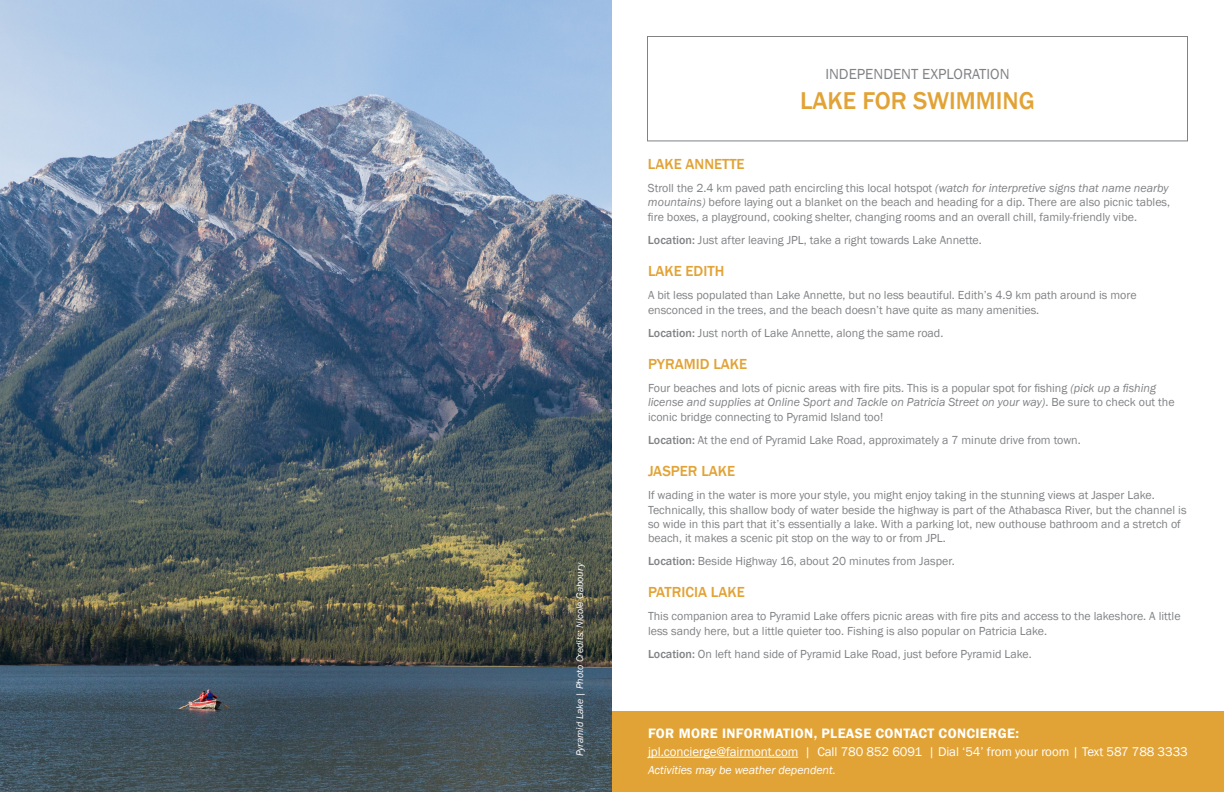
<style>
.page{position:relative;width:1224px;height:792px;background:#fff}
.page>*{position:absolute;margin:0;border:0;box-sizing:border-box;transform-origin:0 0}
.t1{font:500 25px "Franklin Gothic";color:#e2a336}
.t2{font:500 15px "Franklin Gothic";color:#e2a336}
.t3{font:15px "Franklin Gothic";color:#808285}
.t4{font:600 14px "Franklin Gothic";letter-spacing:.025em;color:#fff}
.t5{font:13px "Franklin Gothic";letter-spacing:-.005em;color:#fff}
.t6{font:12px/14.4px "Franklin Gothic";color:#808285}
.t7{font:italic 12px "Franklin Gothic";letter-spacing:-.005em;color:#fff}
.t8{font:italic 10px "Franklin Gothic";color:#fff}
.s1{font-style:italic}
.s2{font-weight:500}
</style>
<div class="page">
<div style="left:612px;top:711px;width:612px;height:81px;background:#e2a336"></div>
<hr style="left:648px;top:757px;width:150px;height:1px;background:#fff">
<div style="left:647px;top:36px;width:541px;height:105px;border:1px solid #808285"></div>
<img style="left:0;top:0;width:612px;height:792px">
<p class="t8" style="left:573px;top:756px;width:196px;rotate:-90deg">Pyramid Lake | Photo Credits: Nicole Gaboury</p>
<p class="t3" style="left:825px;top:65px;width:186px">INDEPENDENT EXPLORATION</p>
<h1 class="t1" style="left:800px;top:85px;width:236px">LAKE FOR SWIMMING</h1>
<p class="t2" style="left:648px;top:155px;width:98px">LAKE ANNETTE</p>
<p class="t6" style="left:648px;top:181px;width:524px">Stroll the 2.4 km paved path encircling this local hotspot <span class="s1">(watch for interpretive signs that name nearby mountains)</span> before laying out a blanket on the beach and heading for a dip. There are also picnic tables, fire boxes, a playground, cooking shelter, changing rooms and an overall chill, family-friendly vibe.</p>
<p class="t6" style="left:648px;top:233px;width:335px"><span class="s2">Location:</span> Just after leaving JPL, take a right towards Lake Annette.</p>
<p class="t2" style="left:648px;top:262px;width:78px">LAKE EDITH</p>
<p class="t6" style="left:648px;top:288px;width:490px">A bit less populated than Lake Annette, but no less beautiful. Edith’s 4.9 km path around is more ensconced in the trees, and the beach doesn’t have quite as many amenities.</p>
<p class="t6" style="left:648px;top:326px;width:297px"><span class="s2">Location:</span> Just north of Lake Annette, along the same road.</p>
<p class="t2" style="left:648px;top:355px;width:101px">PYRAMID LAKE</p>
<p class="t6" style="left:648px;top:381px;width:528px">Four beaches and lots of picnic areas with fire pits. This is a popular spot for fishing <span class="s1">(pick up a fishing license and supplies at Online Sport and Tackle on Patricia Street on your way)</span>. Be sure to check out the iconic bridge connecting to Pyramid Island too!</p>
<p class="t6" style="left:648px;top:433px;width:434px"><span class="s2">Location:</span> At the end of Pyramid Lake Road, approximately a 7 minute drive from town.</p>
<p class="t2" style="left:648px;top:462px;width:89px">JASPER LAKE</p>
<p class="t6" style="left:648px;top:488px;width:540px">If wading in the water is more your style, you might enjoy taking in the stunning views at Jasper Lake.<br>Technically, this shallow body of water beside the highway is part of the Athabasca River, but the channel is so wide in this part that it’s essentially a lake. With a parking lot, new outhouse bathroom and a stretch of beach, it makes a scenic pit stop on the way to or from JPL.</p>
<p class="t6" style="left:648px;top:554px;width:308px"><span class="s2">Location:</span> Beside Highway 16, about 20 minutes from Jasper.</p>
<p class="t2" style="left:648px;top:583px;width:98px">PATRICIA LAKE</p>
<p class="t6" style="left:648px;top:609px;width:534px">This companion area to Pyramid Lake offers picnic areas with fire pits and access to the lakeshore. A little less sandy here, but a little quieter too. Fishing is also popular on Patricia Lake.</p>
<p class="t6" style="left:648px;top:647px;width:385px"><span class="s2">Location:</span> On left hand side of Pyramid Lake Road, just before Pyramid Lake.</p>
<p class="t4" style="left:648px;top:725px;width:372px">FOR MORE INFORMATION, PLEASE CONTACT CONCIERGE:</p>
<p class="t5" style="left:648px;top:744px;width:541px">jpl.concierge@fairmont.com | Call 780 852 6091 | Dial ‘54’ from your room | Text 587 788 3333</p>
<p class="t7" style="left:648px;top:763px;width:189px">Activities may be weather dependent.</p>
</div>
